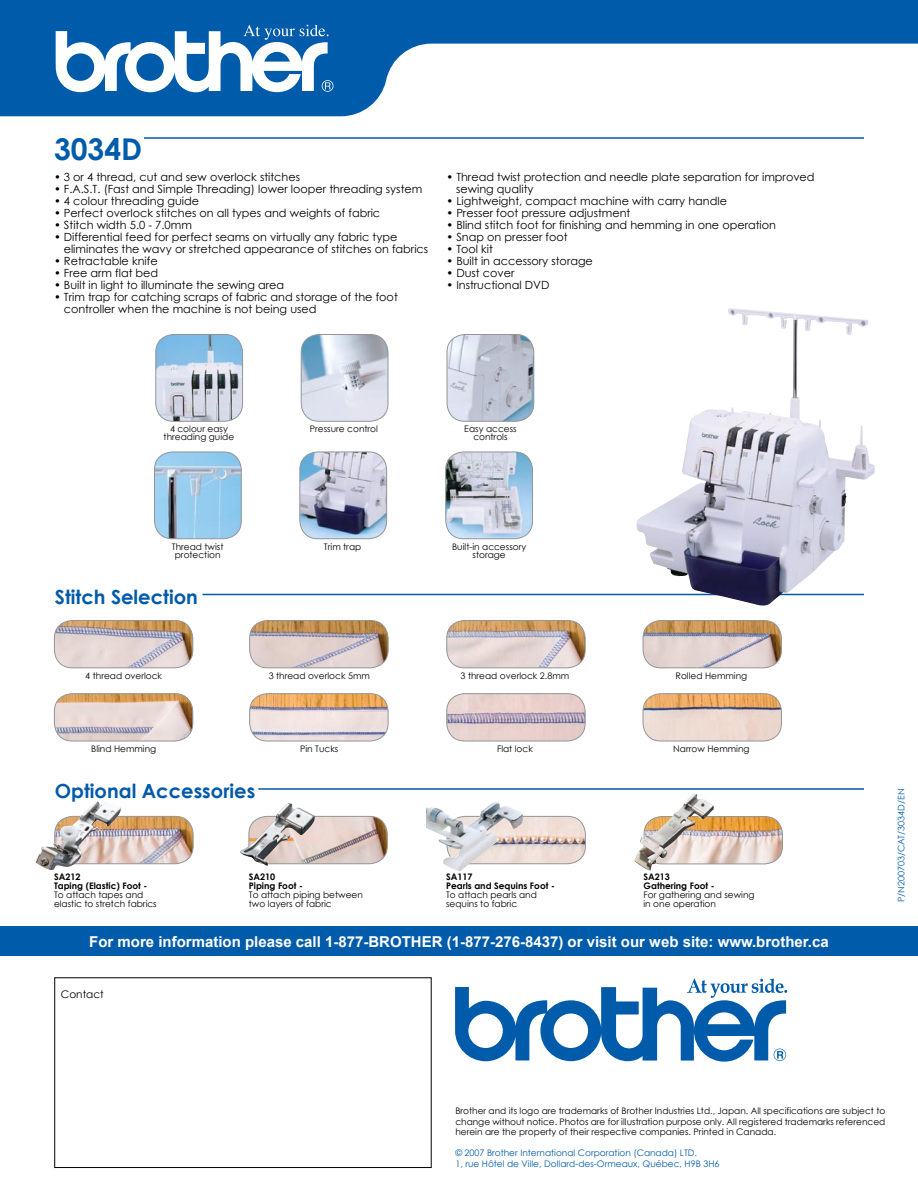
<style>
.page{position:relative;width:918px;height:1188px;background:#fff}
.page>*{position:absolute;margin:0;border:0;box-sizing:border-box;transform-origin:0 0}
.t1{font:700 30px "Century Gothic";color:#005bab}
.t2{font:700 19.5px "Century Gothic";color:#005aaa}
.t3{font:700 15px "Arial";color:#fff}
.t4{font:11.25px/12px "Century Gothic";color:#000}
.t5{font:10.5px "Century Gothic";color:#000}
.t6{font:9px/7.5px "Century Gothic";color:#000;text-align:center}
.t7{font:9px/10.5px "Century Gothic";color:#005cab}
.t8{font:700 9px/9px "Century Gothic";color:#000}
</style>
<div class="page">
<hr style="left:144px;top:137px;width:720px;height:2px;background:#005aaa">
<div style="left:0;top:927px;width:918px;height:29px;background:#005cab"></div>
<div style="left:54px;top:977px;width:378px;height:191px;border:1px solid #000"></div>
<hr style="left:202px;top:594px;width:662px;height:1px;background:#005aaa">
<svg style="left:0;top:0;width:918px;height:116px;fill:#005cab"></svg>
<svg style="left:56px;top:25px;width:277px;height:67px"></svg>
<img style="left:635px;top:308px;width:240px;height:298px">
<img style="left:156px;top:334px;width:87px;height:87px;border-radius:18px">
<div style="left:155px;top:334px;width:88px;height:88px;border:1px solid #939598;border-radius:18px"></div>
<img style="left:301px;top:334px;width:87px;height:87px;border-radius:18px">
<div style="left:301px;top:334px;width:87px;height:88px;border:1px solid #939598;border-radius:18px"></div>
<img style="left:154px;top:452px;width:87px;height:87px;border-radius:18px">
<div style="left:154px;top:452px;width:88px;height:87px;border:1px solid #939598;border-radius:18px"></div>
<img style="left:447px;top:334px;width:87px;height:87px;border-radius:18px">
<div style="left:447px;top:334px;width:87px;height:88px;border:1px solid #939598;border-radius:18px"></div>
<img style="left:446px;top:452px;width:87px;height:87px;border-radius:18px">
<div style="left:445px;top:452px;width:88px;height:87px;border:1px solid #939598;border-radius:18px"></div>
<img style="left:300px;top:452px;width:87px;height:87px;border-radius:18px">
<div style="left:299px;top:452px;width:88px;height:87px;border:1px solid #939598;border-radius:18px"></div>
<img style="left:54px;top:620px;width:139px;height:48px;border-radius:18px">
<div style="left:54px;top:620px;width:139px;height:48px;border:1px solid #939598;border-radius:18px"></div>
<img style="left:250px;top:620px;width:138px;height:48px;border-radius:18px">
<div style="left:249px;top:620px;width:139px;height:48px;border:1px solid #939598;border-radius:18px"></div>
<img style="left:447px;top:620px;width:138px;height:48px;border-radius:18px">
<div style="left:446px;top:620px;width:140px;height:48px;border:1px solid #939598;border-radius:18px"></div>
<img style="left:643px;top:620px;width:138px;height:48px;border-radius:18px">
<div style="left:643px;top:620px;width:139px;height:48px;border:1px solid #939598;border-radius:18px"></div>
<img style="left:54px;top:694px;width:139px;height:47px;border-radius:18px">
<div style="left:54px;top:693px;width:139px;height:48px;border:1px solid #939598;border-radius:18px"></div>
<img style="left:250px;top:694px;width:138px;height:47px;border-radius:18px">
<div style="left:249px;top:693px;width:139px;height:48px;border:1px solid #939598;border-radius:18px"></div>
<img style="left:447px;top:694px;width:138px;height:47px;border-radius:18px">
<div style="left:446px;top:693px;width:140px;height:48px;border:1px solid #939598;border-radius:18px"></div>
<img style="left:643px;top:694px;width:138px;height:47px;border-radius:18px">
<div style="left:643px;top:693px;width:139px;height:48px;border:1px solid #939598;border-radius:18px"></div>
<img style="left:55px;top:816px;width:138px;height:48px;border-radius:18px">
<div style="left:54px;top:816px;width:140px;height:48px;border:1px solid #939598;border-radius:18px"></div>
<img style="left:249px;top:816px;width:138px;height:48px;border-radius:18px">
<div style="left:249px;top:816px;width:139px;height:48px;border:1px solid #939598;border-radius:18px"></div>
<img style="left:447px;top:816px;width:138px;height:48px;border-radius:18px">
<div style="left:447px;top:816px;width:139px;height:48px;border:1px solid #939598;border-radius:18px"></div>
<img style="left:644px;top:817px;width:138px;height:47px;border-radius:18px">
<div style="left:644px;top:816px;width:139px;height:48px;border:1px solid #939598;border-radius:18px"></div>
<img style="left:634px;top:793px;width:80px;height:78px">
<img style="left:426px;top:802px;width:97px;height:69px">
<img style="left:240px;top:803px;width:77px;height:63px">
<img style="left:36px;top:801px;width:86px;height:69px">
<hr style="left:258px;top:788px;width:606px;height:2px;background:#005aaa">
<svg style="left:455px;top:979px;width:332px;height:83px"></svg>
<h1 class="t1" style="left:54px;top:130px;width:90px">3034D</h1>
<p class="t4" style="left:54px;top:171px;width:248px">• 3 or 4 thread, cut and sew overlock stitches</p>
<p class="t4" style="left:54px;top:183px;width:370px">• F.A.S.T. (Fast and Simple Threading) lower looper threading system</p>
<p class="t4" style="left:54px;top:195px;width:147px">• 4 colour threading guide</p>
<p class="t4" style="left:54px;top:207px;width:328px">• Perfect overlock stitches on all types and weights of fabric</p>
<p class="t4" style="left:54px;top:219px;width:140px">• Stitch width 5.0 - 7.0mm</p>
<p class="t4" style="left:64px;top:231px;width:366px;text-indent:-10px">• Differential feed for perfect seams on virtually any fabric type eliminates the wavy or stretched appearance of stitches on fabrics</p>
<p class="t4" style="left:54px;top:255px;width:105px">• Retractable knife</p>
<p class="t4" style="left:54px;top:267px;width:106px">• Free arm flat bed</p>
<p class="t4" style="left:54px;top:279px;width:232px">• Built in light to illuminate the sewing area</p>
<p class="t4" style="left:64px;top:291px;width:336px;text-indent:-10px">• Trim trap for catching scraps of fabric and storage of the foot controller when the machine is not being used</p>
<p class="t4" style="left:456px;top:170px;width:360px;text-indent:-10px">• Thread twist protection and needle plate separation for improved sewing quality</p>
<p class="t4" style="left:446px;top:194px;width:282px">• Lightweight, compact machine with carry handle</p>
<p class="t4" style="left:446px;top:206px;width:186px">• Presser foot pressure adjustment</p>
<p class="t4" style="left:446px;top:218px;width:331px">• Blind stitch foot for finishing and hemming in one operation</p>
<p class="t4" style="left:446px;top:230px;width:123px">• Snap on presser foot</p>
<p class="t4" style="left:446px;top:242px;width:48px">• Tool kit</p>
<p class="t4" style="left:446px;top:254px;width:148px">• Built in accessory storage</p>
<p class="t4" style="left:446px;top:266px;width:70px">• Dust cover</p>
<p class="t4" style="left:446px;top:278px;width:105px">• Instructional DVD</p>
<p class="t6" style="left:164px;top:425px;width:72px">4 colour easy threading guide</p>
<p class="t6" style="left:310px;top:425px;width:70px">Pressure control</p>
<p class="t6" style="left:464px;top:425px;width:54px">Easy access controls</p>
<p class="t6" style="left:172px;top:543px;width:53px">Thread twist protection</p>
<p class="t6" style="left:324px;top:543px;width:39px">Trim trap</p>
<p class="t6" style="left:452px;top:543px;width:76px">Built-in accessory storage</p>
<h2 class="t2" style="left:55px;top:585px;width:145px">Stitch Selection</h2>
<p class="t6" style="left:85px;top:672px;width:78px">4 thread overlock</p>
<p class="t6" style="left:269px;top:672px;width:103px">3 thread overlock 5mm</p>
<p class="t6" style="left:461px;top:672px;width:110px">3 thread overlock 2.8mm</p>
<p class="t6" style="left:676px;top:672px;width:73px">Rolled Hemming</p>
<p class="t6" style="left:91px;top:745px;width:67px">Blind Hemming</p>
<p class="t6" style="left:300px;top:745px;width:40px">Pin Tucks</p>
<p class="t6" style="left:497px;top:745px;width:37px">Flat lock</p>
<p class="t6" style="left:673px;top:745px;width:78px">Narrow Hemming</p>
<h2 class="t2" style="left:55px;top:779px;width:202px">Optional Accessories</h2>
<p class="t8" style="left:54px;top:872px;width:95px">SA212<br>Taping (Elastic) Foot -</p>
<p class="t6" style="left:54px;top:890px;width:104px;line-height:9px;text-align:left">To attach tapes and elastic to stretch fabrics</p>
<p class="t8" style="left:249px;top:872px;width:56px">SA210<br>Piping Foot -</p>
<p class="t6" style="left:249px;top:890px;width:116px;line-height:9px;text-align:left">To attach piping between two layers of fabric</p>
<p class="t8" style="left:446px;top:872px;width:110px">SA117<br>Pearls and Sequins Foot -</p>
<p class="t6" style="left:446px;top:890px;width:92px;line-height:9px;text-align:left">To attach pearls and sequins to fabric</p>
<p class="t8" style="left:644px;top:872px;width:73px">SA213<br>Gathering Foot -</p>
<p class="t6" style="left:644px;top:890px;width:113px;line-height:9px;text-align:left">For gathering and sewing in one operation</p>
<h3 class="t3" style="left:89px;top:933px;width:741px">For more information please call 1-877-BROTHER (1-877-276-8437) or visit our web site: www.brother.ca</h3>
<p class="t5" style="left:61px;top:988px;width:44px">Contact</p>
<p class="t7" style="left:896px;top:902px;width:115px;rotate:-90deg">P/N200703/CAT/3034D/EN</p>
<p class="t6" style="left:455px;top:1106px;width:432px;line-height:10.5px;text-align:justify">Brother and its logo are trademarks of Brother Industries Ltd., Japan. All specifications are subject to change without notice. Photos are for illustration purpose only. All registered trademarks referenced herein are the property of their respective companies. Printed in Canada.</p>
<p class="t7" style="left:455px;top:1148px;width:266px">© 2007 Brother International Corporation (Canada) LTD.<br>1, rue Hôtel de Ville, Dollard-des-Ormeaux, Québec, H9B 3H6</p>
</div>
